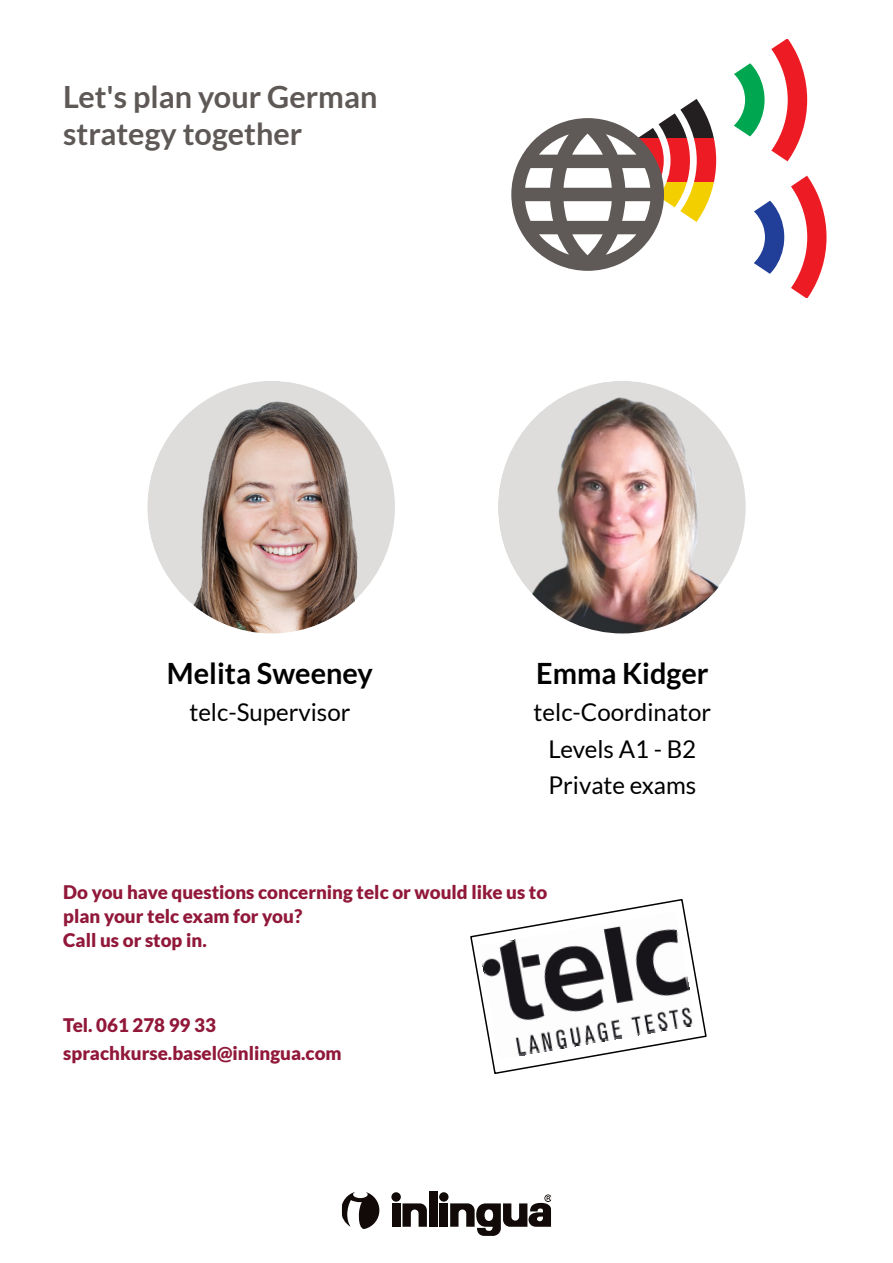
<style>
.page{position:relative;width:893px;height:1263px;background:#fff}
.page>*{position:absolute;margin:0;border:0;box-sizing:border-box;transform-origin:0 0}
.t1{font:700 30.6px/37.3px "Lato";color:#5e5956}
.t2{font:700 29.4px "Lato";color:#000}
.t3{font:24.45px/36.6px "Lato";color:#000;text-align:center}
.t4{font:900 18.75px/24px "Lato";color:#911839}
</style>
<div class="page">
<svg style="left:470px;top:899px;width:237px;height:175px"></svg>
<svg style="left:343px;top:1192px;width:36px;height:37px"></svg>
<div style="left:391px;top:1192px;width:10px;height:10px;background:#120a08;border-radius:50%"></div>
<div style="left:392px;top:1203px;width:8px;height:24px;background:#120a08"></div>
<div style="left:429px;top:1191px;width:8px;height:36px;background:#120a08"></div>
<svg style="left:402px;top:1203px;width:25px;height:24px"></svg>
<div style="left:439px;top:1192px;width:9px;height:10px;background:#120a08;border-radius:50%"></div>
<div style="left:440px;top:1203px;width:8px;height:24px;background:#120a08"></div>
<svg style="left:450px;top:1194px;width:100px;height:40px"></svg>
<svg style="left:664px;top:99px;width:50px;height:40px;fill:#231f20"></svg>
<svg style="left:666px;top:139px;width:50px;height:43px;fill:#ed1c24"></svg>
<svg style="left:664px;top:182px;width:50px;height:40px;fill:#f4cf00"></svg>
<svg style="left:511px;top:118px;width:153px;height:153px"></svg>
<svg style="left:791px;top:176px;width:35px;height:120px"></svg>
<svg style="left:754px;top:201px;width:31px;height:73px"></svg>
<svg style="left:771px;top:41px;width:36px;height:120px"></svg>
<svg style="left:734px;top:63px;width:31px;height:73px"></svg>
<div style="left:147px;top:380px;width:249px;height:254px;background:#dedddc;border:2px solid #fff;border-radius:50%"></div>
<img style="left:169px;top:387px;width:206px;height:245px">
<img style="left:497px;top:380px;width:251px;height:254px;border-radius:50%">
<h1 class="t1" style="left:63px;top:80px;width:316px">Let's plan your German strategy together</h1>
<h2 class="t2" style="left:167px;top:661px;width:207px">Melita Sweeney</h2>
<h3 class="t3" style="left:189px;top:695px;width:163px">telc-Supervisor</h3>
<h2 class="t2" style="left:536px;top:661px;width:174px">Emma Kidger</h2>
<h3 class="t3" style="left:534px;top:695px;width:179px">telc-Coordinator<br>Levels A1 - B2<br>Private exams</h3>
<p class="t4" style="left:63px;top:881px;width:485px">Do you have questions concerning telc or would like us to plan your telc exam for you?<br>Call us or stop in.</p>
<p class="t4" style="left:63px;top:1012px;width:280px;line-height:28.2px">Tel. 061 278 99 33 sprachkurse.basel@inlingua.com</p>
</div>
